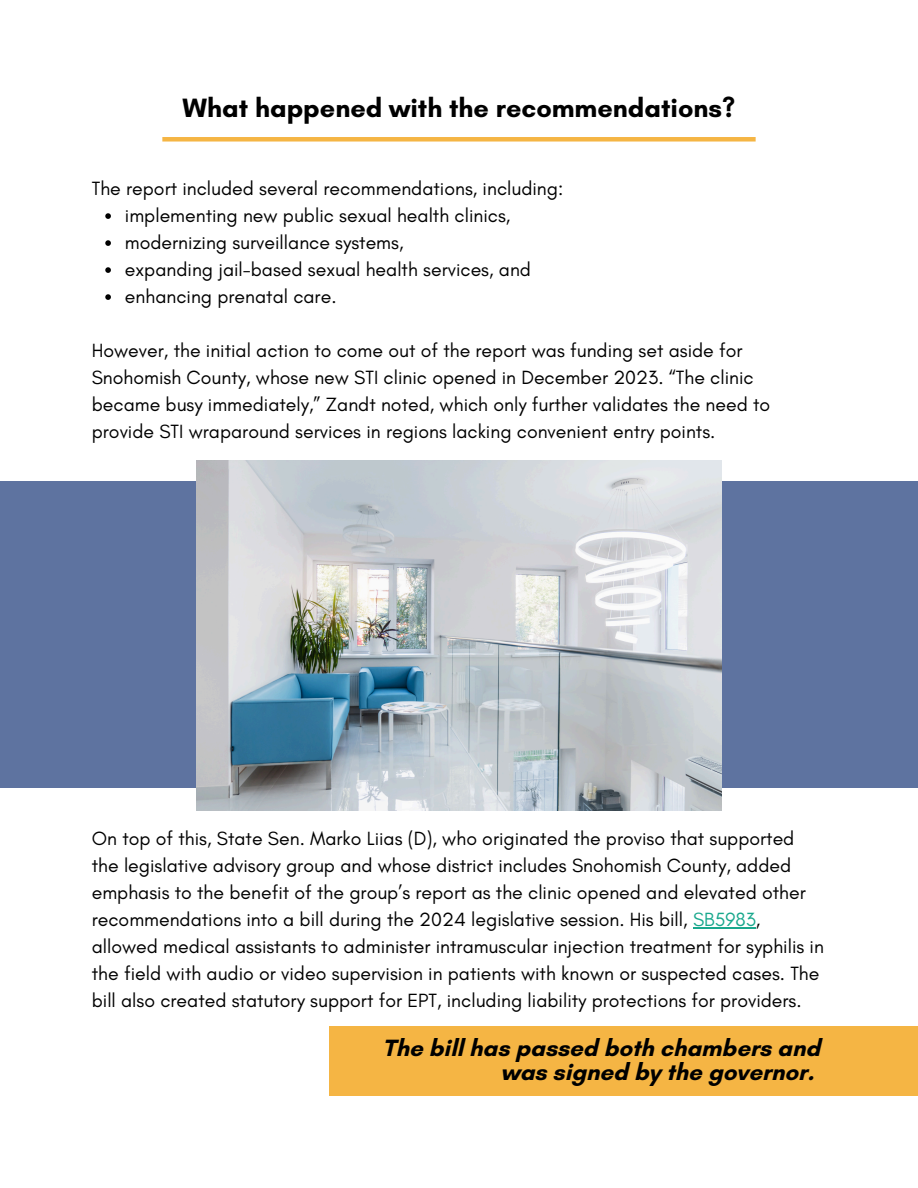
<style>
.page{position:relative;width:918px;height:1188px;background:#fff}
.page>*{position:absolute;margin:0;border:0;box-sizing:border-box;transform-origin:0 0}
.t1{font:700 27px "Glacial Indifference";color:#000}
.t2{font:700 24px/24.8px "Glacial Indifference";color:#000;text-align:right}
.t3{font:19.5px/27px "Glacial Indifference";color:#000}
.s1{color:#19a88d}
</style>
<div class="page">
<div style="left:162px;top:137px;width:594px;height:5px;background:#f5b544"></div>
<div style="left:329px;top:1026px;width:589px;height:70px;background:#f5b544"></div>
<div style="left:0;top:481px;width:918px;height:307px;background:#5e73a0"></div>
<img style="left:196px;top:461px;width:526px;height:350px">
<svg style="left:105px;top:213px;width:6px;height:6px"></svg>
<svg style="left:105px;top:240px;width:6px;height:6px"></svg>
<svg style="left:105px;top:267px;width:6px;height:6px"></svg>
<svg style="left:105px;top:294px;width:6px;height:6px"></svg>
<hr style="left:693px;top:927px;width:63px;height:1px;background:#19a88d">
<h1 class="t1" style="left:183px;top:92px;width:554px">What happened with the recommendations?</h1>
<p class="t3" style="left:92px;top:175px;width:473px">The report included several recommendations, including:</p>
<p class="t3" style="left:125px;top:202px;width:387px">implementing new public sexual health clinics,</p>
<p class="t3" style="left:125px;top:229px;width:280px">modernizing surveillance systems,</p>
<p class="t3" style="left:125px;top:256px;width:408px">expanding jail-based sexual health services, and</p>
<p class="t3" style="left:125px;top:283px;width:213px">enhancing prenatal care.</p>
<p class="t3" style="left:92px;top:337px;width:680px">However, the initial action to come out of the report was funding set aside for Snohomish County, whose new STI clinic opened in December 2023. “The clinic became busy immediately,” Zandt noted, which only further validates the need to provide STI wraparound services in regions lacking convenient entry points.</p>
<p class="t3" style="left:92px;top:825px;width:734px">On top of this, State Sen. Marko Liias (D), who originated the proviso that supported the legislative advisory group and whose district includes Snohomish County, added emphasis to the benefit of the group’s report as the clinic opened and elevated other recommendations into a bill during the 2024 legislative session. His bill, <span class="s1">SB5983</span>, allowed medical assistants to administer intramuscular injection treatment for syphilis in the field with audio or video supervision in patients with known or suspected cases. The bill also created statutory support for EPT, including liability protections for providers.</p>
<p class="t2" style="left:383px;top:1035px;width:439px">The bill has passed both chambers and was signed by the governor.</p>
</div>
